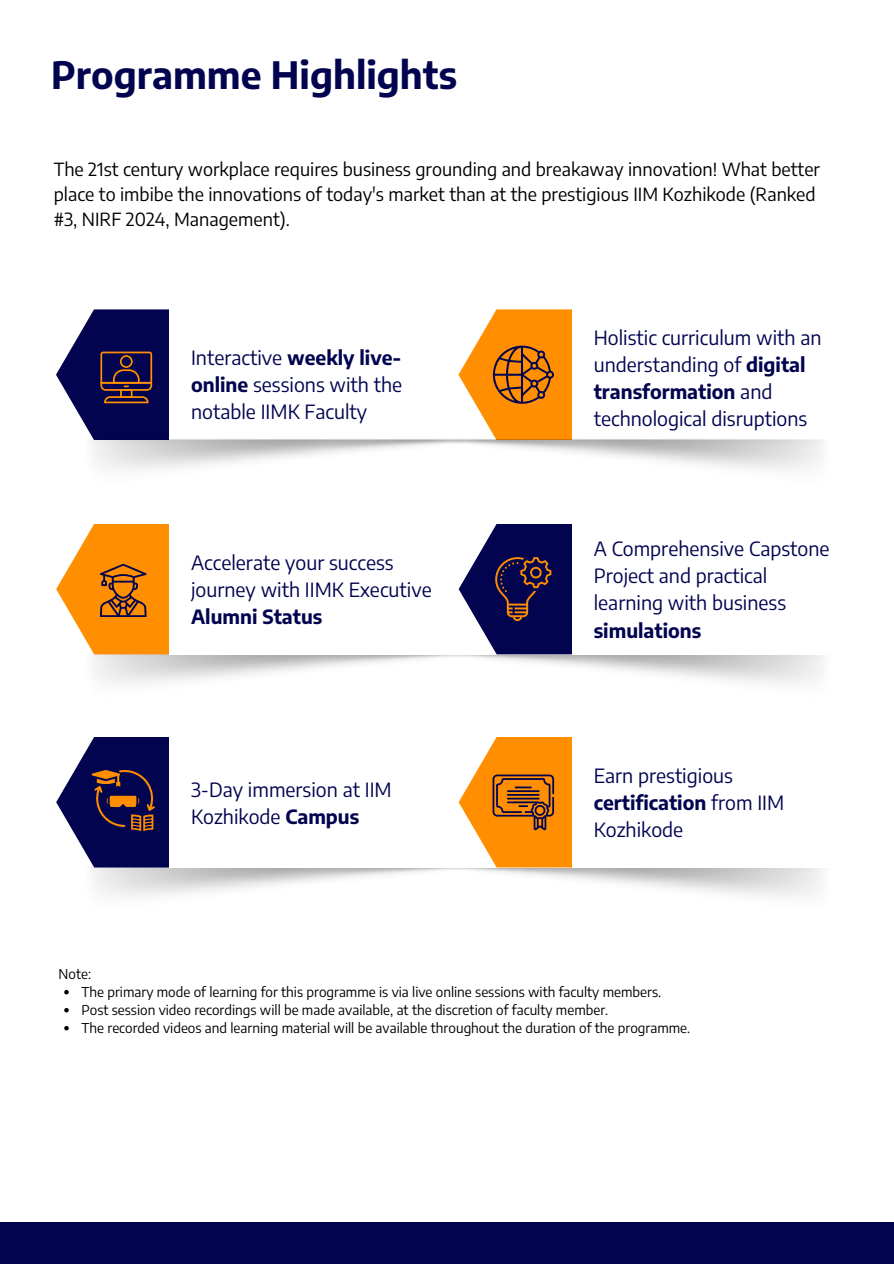
<style>
.page{position:relative;width:894px;height:1264px;background:#fff}
.page>*{position:absolute;margin:0;border:0;box-sizing:border-box;transform-origin:0 0}
.t1{font:700 37.5px "Encode Sans";color:#02044f}
.t2{font:19.5px/27px "Encode Sans";color:#02044f}
.t3{font:18px/24.8px "Encode Sans";color:#000}
.t4{font:13.5px "Encode Sans";color:#000}
.s1{font-weight:700}
</style>
<div class="page">
<svg style="left:56px;top:309px;width:152px;height:131px"></svg>
<svg style="left:56px;top:524px;width:113px;height:130px"></svg>
<svg style="left:458px;top:524px;width:114px;height:130px"></svg>
<div style="left:0;top:1221px;width:893px;height:42px;background:#02044f"></div>
<img style="left:92px;top:867px;width:732px;height:30px">
<svg style="left:458px;top:737px;width:114px;height:130px"></svg>
<svg style="left:458px;top:309px;width:152px;height:131px"></svg>
<svg style="left:56px;top:737px;width:113px;height:130px"></svg>
<svg style="left:64px;top:990px;width:5px;height:4px"></svg>
<svg style="left:64px;top:1008px;width:5px;height:4px"></svg>
<svg style="left:64px;top:1026px;width:5px;height:4px"></svg>
<h1 class="t1" style="left:51px;top:50px;width:407px">Programme Highlights</h1>
<p class="t3" style="left:54px;top:156px;width:767px">The 21st century workplace requires business grounding and breakaway innovation! What better place to imbibe the innovations of today's market than at the prestigious IIM Kozhikode (Ranked #3, NIRF 2024, Management).</p>
<p class="t2" style="left:191px;top:344px;width:212px;text-align:justify">Interactive <span class="s1">weekly live&shy;online</span> sessions with the notable IIMK Faculty</p>
<h2 class="t2" style="left:191px;top:548px;width:242px">Accelerate your success journey with IIMK Executive<br><span class="s1">Alumni Status</span></h2>
<h2 class="t2" style="left:191px;top:775px;width:202px">3-Day immersion at IIM<br>Kozhikode <span class="s1">Campus</span></h2>
<p class="t2" style="left:593px;top:323px;width:229px">Holistic curriculum with an understanding of <span class="s1">digital transformation</span> and technological disruptions</p>
<p class="t2" style="left:593px;top:535px;width:237px">A Comprehensive Capstone<br>Project and practical learning with business <span class="s1">simulations</span></p>
<p class="t2" style="left:593px;top:761px;width:192px">Earn prestigious <span class="s1">certification</span> from IIM<br>Kozhikode</p>
<h2 class="t4" style="left:59px;top:964px;width:34px">Note:</h2>
<p class="t4" style="left:82px;top:982px;width:581px">The primary mode of learning for this programme is via live online sessions with faculty members.</p>
<p class="t4" style="left:82px;top:1000px;width:528px">Post session video recordings will be made available, at the discretion of faculty member.</p>
<h2 class="t4" style="left:82px;top:1018px;width:610px">The recorded videos and learning material will be available throughout the duration of the programme.</h2>
</div>
